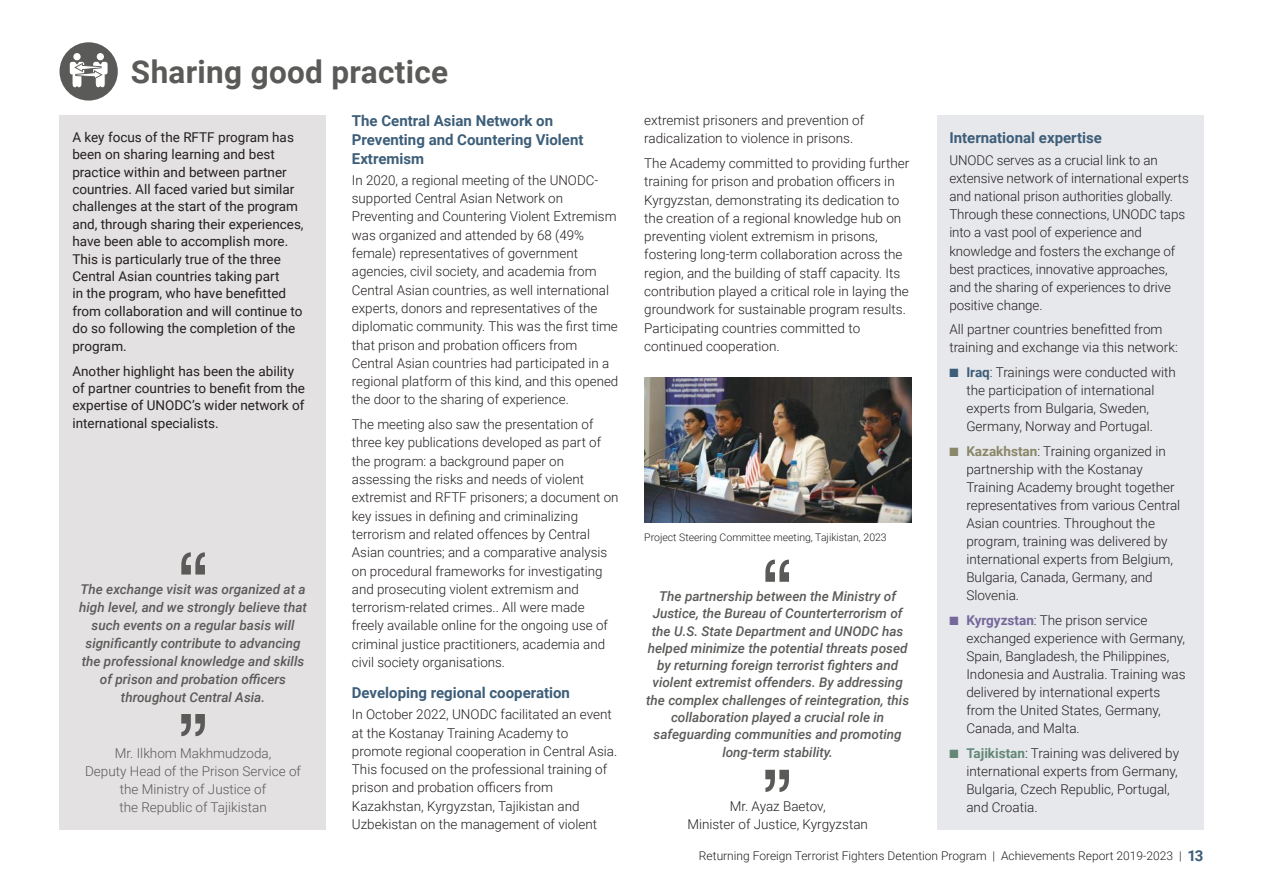
<style>
.page{position:relative;width:1263px;height:893px;background:#fff}
.page>*{position:absolute;margin:0;border:0;box-sizing:border-box;transform-origin:0 0}
.t1{font:700 31.5px "Roboto";letter-spacing:.01em;color:#5a5a58}
.t2{font:700 15px/18.8px "Roboto";color:#3d5e79}
.t3{font:300 13.5px/18.3px "Roboto";color:#241f1f}
.t4{font:italic 500 13.5px/17.4px "Roboto";color:#5a5a58;text-align:center}
.t5{font:13.5px/17.4px "Roboto";color:#241f1f}
.t6{font:300 13.5px/18px "Roboto";color:#5a5a58;text-align:center}
.t7{font:300 12px "Roboto";color:#241f1f}
.t8{font:300 10.5px "Roboto";color:#241f1f}
.s1{color:#3d5e79}
.s2{font-weight:700;color:#3d5e79}
.s3{color:#898767}
.s4{font-weight:700;color:#898767}
.s5{color:#75689a}
.s6{font-weight:700;color:#75689a}
.s7{color:#638877}
.s8{font-weight:700;color:#638877}
.s9{font-weight:700;font-size:15px;color:#3d5e79}
</style>
<div class="page">
<div style="left:936px;top:115px;width:267px;height:714px;background:#e7e8ec"></div>
<div style="left:60px;top:115px;width:266px;height:714px;background:#e3e1e2"></div>
<div style="left:60px;top:42px;width:58px;height:59px;background:#5a5a58;border-radius:50%"></div>
<div style="left:73px;top:53px;width:8px;height:7px;background:#fff;border-radius:50%"></div>
<div style="left:97px;top:53px;width:7px;height:7px;background:#fff;border-radius:50%"></div>
<svg style="left:70px;top:62px;width:38px;height:25px"></svg>
<svg style="left:181px;top:552px;width:24px;height:22px"></svg>
<svg style="left:181px;top:714px;width:24px;height:22px"></svg>
<svg style="left:765px;top:560px;width:24px;height:22px"></svg>
<svg style="left:765px;top:770px;width:24px;height:22px"></svg>
<img style="left:644px;top:378px;width:267px;height:144px">
<h1 class="t1" style="left:131px;top:50px;width:319px">Sharing good practice</h1>
<p class="t5" style="left:72px;top:128px;width:233px">A key focus of the RFTF program has been on sharing learning and best practice within and between partner countries. All faced varied but similar challenges at the start of the program and, through sharing their experiences, have been able to accomplish more.<br>This is particularly true of the three Central Asian countries taking part<br>in the program, who have benefitted from collaboration and will continue to do so following the completion of the program.</p>
<p class="t5" style="left:72px;top:361px;width:234px">Another highlight has been the ability of partner countries to benefit from the expertise of UNODC’s wider network of international specialists.</p>
<p class="t4" style="left:79px;top:580px;width:229px;line-height:18px">The exchange visit was organized at a high level, and we strongly believe that such events on a regular basis will significantly contribute to advancing the professional knowledge and skills of prison and probation officers throughout Central Asia.</p>
<p class="t6" style="left:85px;top:744px;width:217px">Mr. Ilkhom Makhmudzoda,<br>Deputy Head of the Prison Service of the Ministry of Justice of<br>the Republic of Tajikistan</p>
<p class="t2" style="left:352px;top:111px;width:233px">The Central Asian Network on<br>Preventing and Countering Violent<br>Extremism</p>
<p class="t3" style="left:352px;top:170px;width:268px">In 2020, a regional meeting of the UNODC&shy;supported Central Asian Network on Preventing and Countering Violent Extremism was organized and attended by 68 (49% female) representatives of government agencies, civil society, and academia from Central Asian countries, as well international experts, donors and representatives of the diplomatic community. This was the first time that prison and probation officers from Central Asian countries had participated in a regional platform of this kind, and this opened the door to the sharing of experience.</p>
<p class="t3" style="left:352px;top:415px;width:268px">The meeting also saw the presentation of three key publications developed as part of the program: a background paper on assessing the risks and needs of violent extremist and RFTF prisoners; a document on key issues in defining and criminalizing terrorism and related offences by Central Asian countries; and a comparative analysis on procedural frameworks for investigating and prosecuting violent extremism and terrorism-related crimes.. All were made freely available online for the ongoing use of criminal justice practitioners, academia and civil society organisations.</p>
<p class="t2" style="left:352px;top:683px;width:220px">Developing regional cooperation</p>
<p class="t3" style="left:352px;top:705px;width:267px">In October 2022, UNODC facilitated an event at the Kostanay Training Academy to promote regional cooperation in Central Asia.<br>This focused on the professional training of prison and probation officers from Kazakhstan, Kyrgyzstan, Tajikistan and Uzbekistan on the management of violent</p>
<p class="t3" style="left:644px;top:110px;width:221px">extremist prisoners and prevention of radicalization to violence in prisons.</p>
<p class="t3" style="left:644px;top:153px;width:267px">The Academy committed to providing further training for prison and probation officers in Kyrgyzstan, demonstrating its dedication to the creation of a regional knowledge hub on preventing violent extremism in prisons, fostering long-term collaboration across the region, and the building of staff capacity. Its contribution played a critical role in laying the groundwork for sustainable program results.<br>Participating countries committed to continued cooperation.</p>
<p class="t8" style="left:644px;top:530px;width:244px">Project Steering Committee meeting, Tajikistan, 2023</p>
<p class="t4" style="left:646px;top:587px;width:264px">The partnership between the Ministry of Justice, the Bureau of Counterterrorism of the U.S. State Department and UNODC has helped minimize the potential threats posed by returning foreign terrorist fighters and violent extremist offenders. By addressing the complex challenges of reintegration, this collaboration played a crucial role in safeguarding communities and promoting long-term stability.</p>
<p class="t3" style="left:687px;top:797px;width:182px;text-align:center">Mr. Ayaz Baetov,<br>Minister of Justice, Kyrgyzstan</p>
<p class="t2" style="left:949px;top:127px;width:154px">International expertise</p>
<p class="t3" style="left:949px;top:151px;width:241px">UNODC serves as a crucial link to an extensive network of international experts and national prison authorities globally.<br>Through these connections, UNODC taps into a vast pool of experience and knowledge and fosters the exchange of best practices, innovative approaches, and the sharing of experiences to drive positive change.</p>
<p class="t3" style="left:949px;top:320px;width:230px">All partner countries benefitted from training and exchange via this network:</p>
<p class="t3" style="left:966px;top:362px;width:211px;text-indent:-17px"><span class="s1">■</span> <span class="s2">Iraq</span>: Trainings were conducted with the participation of international experts from Bulgaria, Sweden, Germany, Norway and Portugal.</p>
<p class="t3" style="left:966px;top:441px;width:215px;text-indent:-17px"><span class="s3">■</span> <span class="s4">Kazakhstan</span>: Training organized in partnership with the Kostanay<br>Training Academy brought together representatives from various Central<br>Asian countries. Throughout the program, training was delivered by international experts from Belgium,<br>Bulgaria, Canada, Germany, and<br>Slovenia.</p>
<p class="t3" style="left:966px;top:610px;width:221px;text-indent:-17px"><span class="s5">■</span> <span class="s6">Kyrgyzstan</span>: The prison service exchanged experience with Germany, Spain, Bangladesh, the Philippines, Indonesia and Australia. Training was delivered by international experts from the United States, Germany, Canada, and Malta.</p>
<p class="t3" style="left:966px;top:743px;width:214px;text-indent:-17px"><span class="s7">■</span> <span class="s8">Tajikistan</span>: Training was delivered by international experts from Germany,<br>Bulgaria, Czech Republic, Portugal, and Croatia.</p>
<p class="t7" style="left:699px;top:847px;width:506px">Returning Foreign Terrorist Fighters Detention Program | Achievements Report 2019-2023 | <span class="s9">13</span></p>
</div>
